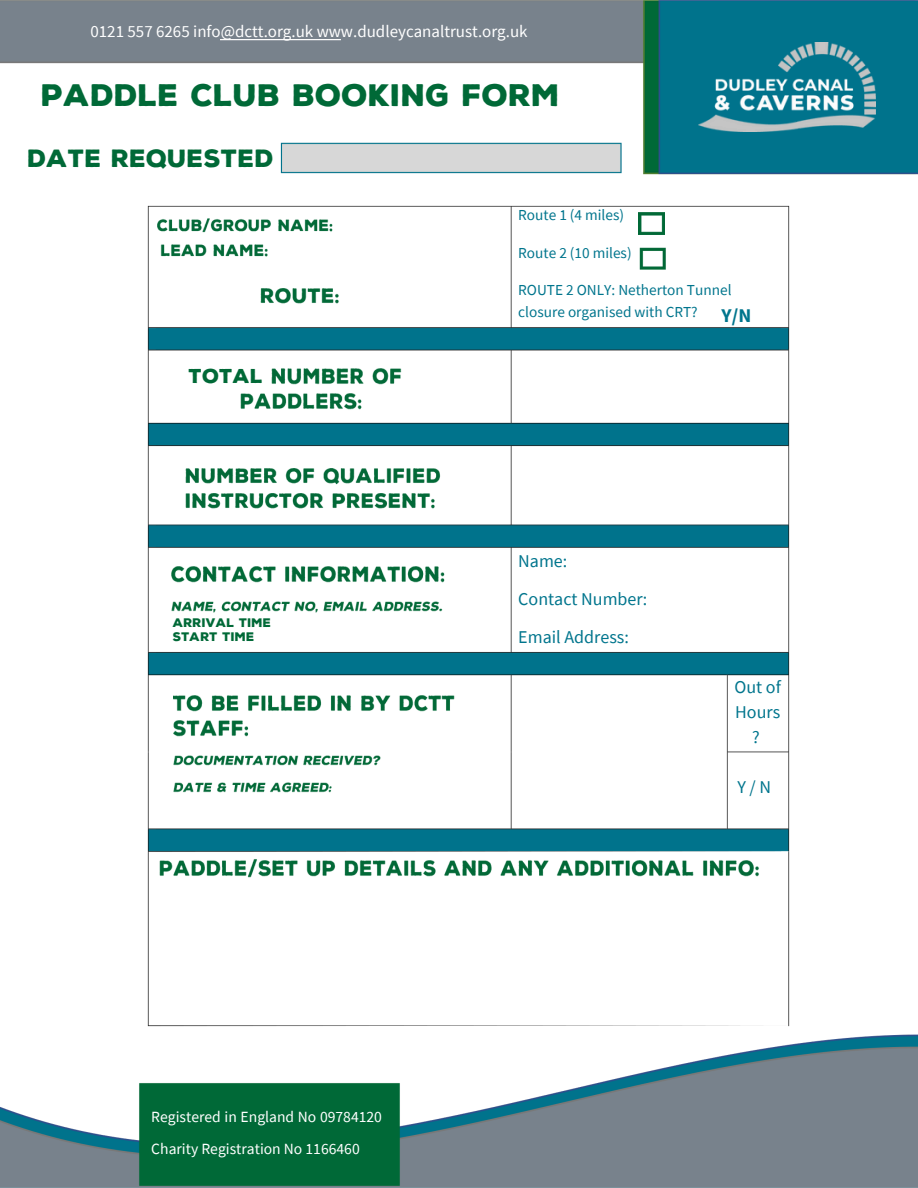
<style>
.page{position:relative;width:918px;height:1188px;background:#fff}
.page>*{position:absolute;margin:0;border:0;box-sizing:border-box;transform-origin:0 0}
.t1{font:900 30.15px "Nexa Rust Sans";color:#006937}
.t2{font:900 24.15px "Nexa Rust Sans";color:#006937}
.t3{font:900 19.5px "Nexa Rust Sans";color:#006937}
.t4{font:700 19.35px "Source Sans Pro";color:#00758d}
.t5{font:18px/38.2px "Source Sans Pro";color:#00758d}
.t6{font:16.95px "Source Sans Pro";color:#fff}
.t7{font:15.6px/31.8px "Source Sans Pro";color:#fff}
.t8{font:15.3px/21.8px "Source Sans Pro";color:#00758d}
.t9{font:900 12px "Nexa Rust Sans";color:#006937}
</style>
<div class="page">
<img style="left:0;top:1034px;width:918px;height:154px">
<img style="left:0;top:0;width:918px;height:175px">
<img style="left:699px;top:43px;width:176px;height:88px">
<img style="left:133px;top:1077px;width:273px;height:111px">
<img style="left:220px;top:39px;width:121px;height:2px">
<img style="left:147px;top:205px;width:643px;height:822px">
<img style="left:260px;top:284px;width:93px;height:24px">
<img style="left:271px;top:365px;width:152px;height:24px">
<img style="left:241px;top:390px;width:135px;height:22px">
<img style="left:185px;top:464px;width:272px;height:24px">
<img style="left:185px;top:489px;width:263px;height:23px">
<img style="left:172px;top:563px;width:287px;height:24px">
<img style="left:172px;top:599px;width:279px;height:15px">
<img style="left:160px;top:857px;width:613px;height:23px">
<img style="left:639px;top:213px;width:26px;height:21px">
<img style="left:174px;top:692px;width:293px;height:23px">
<img style="left:174px;top:717px;width:88px;height:23px">
<img style="left:174px;top:753px;width:215px;height:15px">
<img style="left:174px;top:780px;width:165px;height:15px">
<img style="left:274px;top:136px;width:403px;height:39px">
<p class="t6" style="left:90px;top:20px;width:439px">0121 557 6265 info@dctt.org.uk www.dudleycanaltrust.org.uk</p>
<p class="t1" style="left:41px;top:78px;width:521px">PADDLE CLUB BOOKING FORM</p>
<p class="t2" style="left:27px;top:145px;width:248px">DATE REQUESTED</p>
<p class="t3" style="left:189px;top:365px;width:76px">TOTAL</p>
<h6 class="t9" style="left:173px;top:616px;width:100px">ARRIVAL TIME</h6>
<p class="t9" style="left:173px;top:630px;width:83px">START TIME</p>
<h6 class="t7" style="left:151px;top:1101px;width:232px">Registered in England No 09784120<br>Charity Registration No 1166460</h6>
<h1 class="t8" style="left:518px;top:204px;width:107px">Route 1 (4 miles)</h1>
<h1 class="t8" style="left:518px;top:241px;width:115px">Route 2 (10 miles)</h1>
<h1 class="t8" style="left:518px;top:279px;width:215px">ROUTE 2 ONLY: Netherton Tunnel closure organised with CRT?</h1>
<p class="t4" style="left:722px;top:303px;width:31px">Y/N</p>
<p class="t5" style="left:518px;top:541px;width:130px">Name:<br>Contact Number:<br>Email Address:</p>
<h2 class="t5" style="left:735px;top:675px;width:48px;line-height:24.8px;text-align:center">Out of<br>Hours ?</h2>
<p class="t5" style="left:737px;top:768px;width:35px">Y/N</p>
</div>
